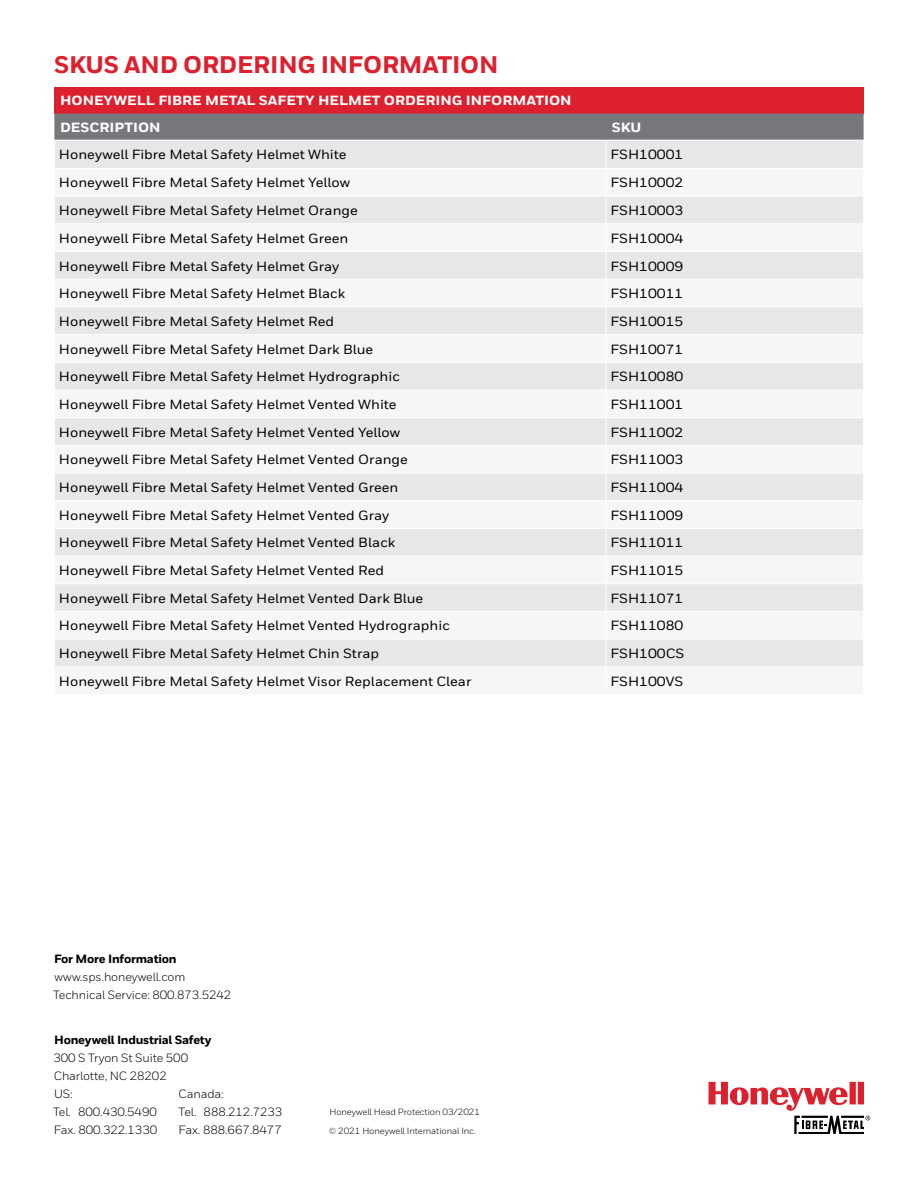
<style>
.page{position:relative;width:918px;height:1188px;background:#fff}
.page>*{position:absolute;margin:0;border:0;box-sizing:border-box;transform-origin:0 0}
.t1{font:800 24px "Honeywell Sans";letter-spacing:-.01em;color:#dc202e}
.t2{font:500 13.35px "Honeywell Sans";color:#000;scale:1.06 1}
.t3{font:800 13.35px/26.7px "Honeywell Sans";color:#fff;scale:1.06 1}
.t4{font:12px/18px "Honeywell Sans";letter-spacing:-.01em;color:#000}
.t5{font:800 12px "Honeywell Sans";letter-spacing:-.02em;color:#000}
.t6{font:9px "Honeywell Sans";letter-spacing:-.01em;color:#000}
</style>
<div class="page">
<div style="left:54px;top:87px;width:810px;height:27px;background:#dc202e"></div>
<svg style="left:54px;top:114px;width:810px;height:552px"></svg>
<hr style="left:606px;top:445px;width:257px;height:1px;background:#fff">
<hr style="left:606px;top:473px;width:257px;height:1px;background:#fff">
<hr style="left:606px;top:500px;width:257px;height:1px;background:#fff">
<hr style="left:606px;top:528px;width:257px;height:1px;background:#fff">
<hr style="left:606px;top:556px;width:257px;height:1px;background:#fff">
<hr style="left:606px;top:583px;width:257px;height:1px;background:#fff">
<hr style="left:606px;top:611px;width:257px;height:1px;background:#fff">
<hr style="left:606px;top:639px;width:257px;height:1px;background:#fff">
<hr style="left:55px;top:445px;width:551px;height:1px;background:#fff">
<hr style="left:55px;top:473px;width:551px;height:1px;background:#fff">
<hr style="left:55px;top:500px;width:551px;height:1px;background:#fff">
<hr style="left:55px;top:528px;width:551px;height:1px;background:#fff">
<hr style="left:55px;top:556px;width:551px;height:1px;background:#fff">
<hr style="left:55px;top:583px;width:551px;height:1px;background:#fff">
<hr style="left:55px;top:611px;width:551px;height:1px;background:#fff">
<hr style="left:55px;top:639px;width:551px;height:1px;background:#fff">
<svg style="left:709px;top:1082px;width:161px;height:52px"></svg>
<h1 class="t1" style="left:54px;top:50px;width:446px">SKUS AND ORDERING INFORMATION</h1>
<p class="t3" style="left:60px;top:88px;width:484px">HONEYWELL FIBRE METAL SAFETY HELMET ORDERING INFORMATION<br>DESCRIPTION</p>
<p class="t3" style="left:612px;top:114px;width:30px">SKU</p>
<p class="t2" style="left:59px;top:147px;width:273px">Honeywell Fibre Metal Safety Helmet White</p>
<p class="t2" style="left:611px;top:147px;width:70px">FSH10001</p>
<p class="t2" style="left:59px;top:175px;width:276px">Honeywell Fibre Metal Safety Helmet Yellow</p>
<p class="t2" style="left:611px;top:175px;width:70px">FSH10002</p>
<p class="t2" style="left:59px;top:202px;width:284px">Honeywell Fibre Metal Safety Helmet Orange</p>
<p class="t2" style="left:611px;top:202px;width:70px">FSH10003</p>
<p class="t2" style="left:59px;top:230px;width:275px">Honeywell Fibre Metal Safety Helmet Green</p>
<p class="t2" style="left:611px;top:230px;width:70px">FSH10004</p>
<p class="t2" style="left:59px;top:258px;width:266px">Honeywell Fibre Metal Safety Helmet Gray</p>
<p class="t2" style="left:611px;top:258px;width:70px">FSH10009</p>
<p class="t2" style="left:59px;top:286px;width:272px">Honeywell Fibre Metal Safety Helmet Black</p>
<p class="t2" style="left:611px;top:286px;width:70px">FSH10011</p>
<p class="t2" style="left:59px;top:313px;width:261px">Honeywell Fibre Metal Safety Helmet Red</p>
<p class="t2" style="left:611px;top:313px;width:70px">FSH10015</p>
<p class="t2" style="left:59px;top:341px;width:298px">Honeywell Fibre Metal Safety Helmet Dark Blue</p>
<p class="t2" style="left:611px;top:341px;width:70px">FSH10071</p>
<p class="t2" style="left:59px;top:369px;width:323px">Honeywell Fibre Metal Safety Helmet Hydrographic</p>
<p class="t2" style="left:611px;top:369px;width:70px">FSH10080</p>
<p class="t2" style="left:59px;top:396px;width:320px">Honeywell Fibre Metal Safety Helmet Vented White</p>
<p class="t2" style="left:611px;top:396px;width:70px">FSH11001</p>
<p class="t2" style="left:59px;top:424px;width:323px">Honeywell Fibre Metal Safety Helmet Vented Yellow</p>
<p class="t2" style="left:611px;top:424px;width:70px">FSH11002</p>
<p class="t2" style="left:59px;top:452px;width:331px">Honeywell Fibre Metal Safety Helmet Vented Orange</p>
<p class="t2" style="left:611px;top:452px;width:70px">FSH11003</p>
<p class="t2" style="left:59px;top:479px;width:322px">Honeywell Fibre Metal Safety Helmet Vented Green</p>
<p class="t2" style="left:611px;top:479px;width:70px">FSH11004</p>
<p class="t2" style="left:59px;top:507px;width:313px">Honeywell Fibre Metal Safety Helmet Vented Gray</p>
<p class="t2" style="left:611px;top:507px;width:70px">FSH11009</p>
<p class="t2" style="left:59px;top:535px;width:319px">Honeywell Fibre Metal Safety Helmet Vented Black</p>
<p class="t2" style="left:611px;top:535px;width:70px">FSH11011</p>
<p class="t2" style="left:59px;top:562px;width:308px">Honeywell Fibre Metal Safety Helmet Vented Red</p>
<p class="t2" style="left:611px;top:562px;width:70px">FSH11015</p>
<p class="t2" style="left:59px;top:590px;width:345px">Honeywell Fibre Metal Safety Helmet Vented Dark Blue</p>
<p class="t2" style="left:611px;top:590px;width:70px">FSH11071</p>
<p class="t2" style="left:59px;top:618px;width:370px">Honeywell Fibre Metal Safety Helmet Vented Hydrographic</p>
<p class="t2" style="left:611px;top:618px;width:70px">FSH11080</p>
<p class="t2" style="left:59px;top:645px;width:304px">Honeywell Fibre Metal Safety Helmet Chin Strap</p>
<p class="t2" style="left:611px;top:645px;width:71px">FSH100CS</p>
<p class="t2" style="left:59px;top:673px;width:391px">Honeywell Fibre Metal Safety Helmet Visor Replacement Clear</p>
<p class="t2" style="left:611px;top:673px;width:70px">FSH100VS</p>
<p class="t5" style="left:54px;top:952px;width:124px">For More Information</p>
<p class="t4" style="left:53px;top:968px;width:180px">www.sps.honeywell.com<br>Technical Service: 800.873.5242</p>
<p class="t5" style="left:54px;top:1033px;width:159px">Honeywell Industrial Safety</p>
<p class="t4" style="left:53px;top:1049px;width:136px">300 S Tryon St Suite 500<br>Charlotte, NC 28202<br>US:</p>
<p class="t4" style="left:179px;top:1085px;width:47px">Canada:</p>
<p class="t4" style="left:53px;top:1103px;width:105px">Tel. 800.430.5490</p>
<p class="t4" style="left:179px;top:1103px;width:105px">Tel. 888.212.7233</p>
<p class="t4" style="left:54px;top:1121px;width:105px">Fax. 800.322.1330</p>
<p class="t4" style="left:179px;top:1121px;width:105px">Fax. 888.667.8477</p>
<p class="t6" style="left:329px;top:1107px;width:152px">Honeywell Head Protection 03/2021</p>
<p class="t6" style="left:329px;top:1126px;width:149px">© 2021 Honeywell International Inc.</p>
</div>
